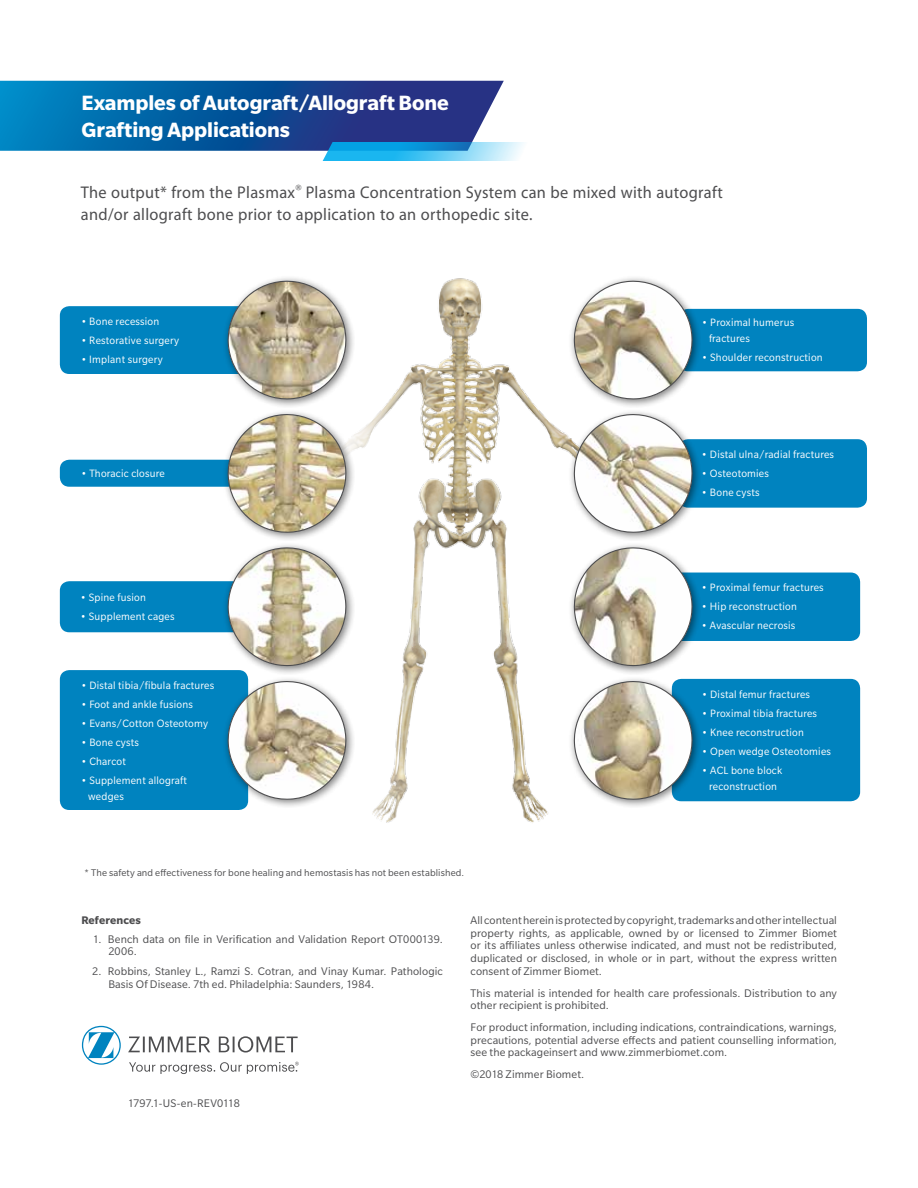
<style>
.page{position:relative;width:918px;height:1188px;background:#fff}
.page>*{position:absolute;margin:0;border:0;box-sizing:border-box;transform-origin:0 0}
.t1{font:700 22.5px/27px "Slate Pro";letter-spacing:-.005em;color:#fff}
.t2{font:16.95px/22.5px "Myriad Pro";letter-spacing:.02em;color:#4d4d4f;scale:.96 1}
.t3{font:12px/12.8px "Slate Pro";letter-spacing:.005em;color:#4d4d4f}
.t4{font:700 12px "Slate Pro";letter-spacing:.01em;color:#4d4d4f}
.t5{font:11.55px/15.8px "Slate Pro";letter-spacing:.02em;color:#fff;scale:.96 1}
.t6{font:10.5px "Slate Pro";letter-spacing:.015em;color:#4d4d4f}
</style>
<div class="page">
<svg style="left:128px;top:1036px;width:170px;height:17px"></svg>
<svg style="left:82px;top:1026px;width:39px;height:39px"></svg>
<svg style="left:129px;top:1062px;width:170px;height:12px"></svg>
<svg style="left:0;top:81px;width:524px;height:70px;background:#1d60a2"></svg>
<img style="left:183px;top:144px;width:566px;height:679px">
<div style="left:679px;top:309px;width:188px;height:62px;background:#0083bf;border-radius:9px"></div>
<div style="left:672px;top:573px;width:188px;height:68px;background:#0083bf;border-radius:9px"></div>
<div style="left:679px;top:439px;width:188px;height:69px;background:#0083bf;border-radius:9px"></div>
<div style="left:60px;top:306px;width:188px;height:68px;background:#0083bf;border-radius:9px"></div>
<div style="left:60px;top:460px;width:188px;height:27px;background:#0083bf;border-radius:9px"></div>
<div style="left:60px;top:670px;width:188px;height:140px;background:#0083bf;border-radius:9px"></div>
<div style="left:60px;top:581px;width:188px;height:51px;background:#0083bf;border-radius:9px"></div>
<div style="left:672px;top:679px;width:188px;height:122px;background:#0083bf;border-radius:9px"></div>
<div style="left:222px;top:409px;width:134px;height:134px;background:#000;opacity:.5"></div>
<svg style="left:225px;top:412px;width:124px;height:122px"></svg>
<div style="left:222px;top:275px;width:134px;height:134px;background:#000;opacity:.5"></div>
<svg style="left:225px;top:278px;width:124px;height:123px"></svg>
<div style="left:222px;top:542px;width:134px;height:134px;background:#000;opacity:.5"></div>
<svg style="left:225px;top:545px;width:124px;height:122px"></svg>
<div style="left:222px;top:676px;width:134px;height:133px;background:#000;opacity:.5"></div>
<svg style="left:225px;top:679px;width:124px;height:122px"></svg>
<div style="left:568px;top:275px;width:134px;height:134px;background:#000;opacity:.5"></div>
<svg style="left:572px;top:278px;width:123px;height:123px"></svg>
<div style="left:568px;top:409px;width:134px;height:134px;background:#000;opacity:.5"></div>
<svg style="left:572px;top:412px;width:123px;height:122px"></svg>
<div style="left:568px;top:542px;width:134px;height:134px;background:#000;opacity:.5"></div>
<svg style="left:572px;top:545px;width:123px;height:122px"></svg>
<div style="left:568px;top:676px;width:134px;height:133px;background:#000;opacity:.5"></div>
<svg style="left:572px;top:679px;width:123px;height:122px"></svg>
<h1 class="t1" style="left:81px;top:89px;width:369px">Examples of Autograft/Allograft Bone<br>Grafting Applications</h1>
<h2 class="t2" style="left:81px;top:181px;width:670px">The output* from the Plasmax<sup>®</sup> Plasma Concentration System can be mixed with autograft and/or allograft bone prior to application to an orthopedic site.</h2>
<p class="t5" style="left:81px;top:313px;width:83px">• Bone recession</p>
<p class="t5" style="left:81px;top:332px;width:104px">• Restorative surgery</p>
<p class="t5" style="left:81px;top:351px;width:87px">• Implant surgery</p>
<p class="t5" style="left:81px;top:466px;width:89px">• Thoracic closure</p>
<p class="t5" style="left:81px;top:589px;width:70px">• Spine fusion</p>
<p class="t5" style="left:81px;top:608px;width:99px">• Supplement cages</p>
<p class="t5" style="left:81px;top:677px;width:140px">• Distal tibia/fibula fractures</p>
<p class="t5" style="left:81px;top:696px;width:118px">• Foot and ankle fusions</p>
<p class="t5" style="left:81px;top:715px;width:134px">• Evans/Cotton Osteotomy</p>
<p class="t5" style="left:81px;top:734px;width:62px">• Bone cysts</p>
<p class="t5" style="left:81px;top:753px;width:48px">• Charcot</p>
<p class="t5" style="left:88px;top:772px;width:104px;text-indent:-7px">• Supplement allograft wedges</p>
<p class="t6" style="left:85px;top:867px;width:381px">* The safety and effectiveness for bone healing and hemostasis has not been established.</p>
<p class="t5" style="left:709px;top:315px;width:90px;text-indent:-7px">• Proximal humerus fractures</p>
<p class="t5" style="left:702px;top:350px;width:127px">• Shoulder reconstruction</p>
<p class="t5" style="left:702px;top:446px;width:140px">• Distal ulna/radial fractures</p>
<p class="t5" style="left:702px;top:466px;width:72px">• Osteotomies</p>
<p class="t5" style="left:702px;top:485px;width:62px">• Bone cysts</p>
<p class="t5" style="left:702px;top:580px;width:129px">• Proximal femur fractures</p>
<p class="t5" style="left:702px;top:599px;width:101px">• Hip reconstruction</p>
<p class="t5" style="left:702px;top:618px;width:99px">• Avascular necrosis</p>
<p class="t5" style="left:702px;top:687px;width:114px">• Distal femur fractures</p>
<p class="t5" style="left:702px;top:706px;width:121px">• Proximal tibia fractures</p>
<p class="t5" style="left:702px;top:725px;width:108px">• Knee reconstruction</p>
<p class="t5" style="left:702px;top:744px;width:136px">• Open wedge Osteotomies</p>
<p class="t5" style="left:702px;top:763px;width:85px;text-align:center">• ACL bone block reconstruction</p>
<p class="t4" style="left:81px;top:913px;width:61px">References</p>
<p class="t3" style="left:108px;top:932px;width:336px;text-indent:-16px">1. Bench data on file in Verification and Validation Report OT000139.<br>2006.</p>
<p class="t3" style="left:108px;top:965px;width:336px;text-indent:-16px">2. Robbins, Stanley L., Ramzi S. Cotran, and Vinay Kumar. Pathologic<br>Basis Of Disease. 7th ed. Philadelphia: Saunders, 1984.</p>
<p class="t3" style="left:128px;top:1097px;width:114px">1797.1-US-en-REV0118</p>
<p class="t3" style="left:471px;top:914px;width:368px;text-align:justify">All content herein is protected by copyright, trademarks and other intellectual property rights, as applicable, owned by or licensed to Zimmer Biomet or its affiliates unless otherwise indicated, and must not be redistributed, duplicated or disclosed, in whole or in part, without the express written consent of Zimmer Biomet.</p>
<p class="t3" style="left:471px;top:986px;width:368px">This material is intended for health care professionals. Distribution to any other recipient is prohibited.</p>
<p class="t3" style="left:471px;top:1021px;width:368px;text-align:justify">For product information, including indications, contraindications, warnings, precautions, potential adverse effects and patient counselling information, see the packageinsert and www.zimmerbiomet.com.</p>
<p class="t3" style="left:471px;top:1068px;width:115px">©2018 Zimmer Biomet.</p>
</div>
